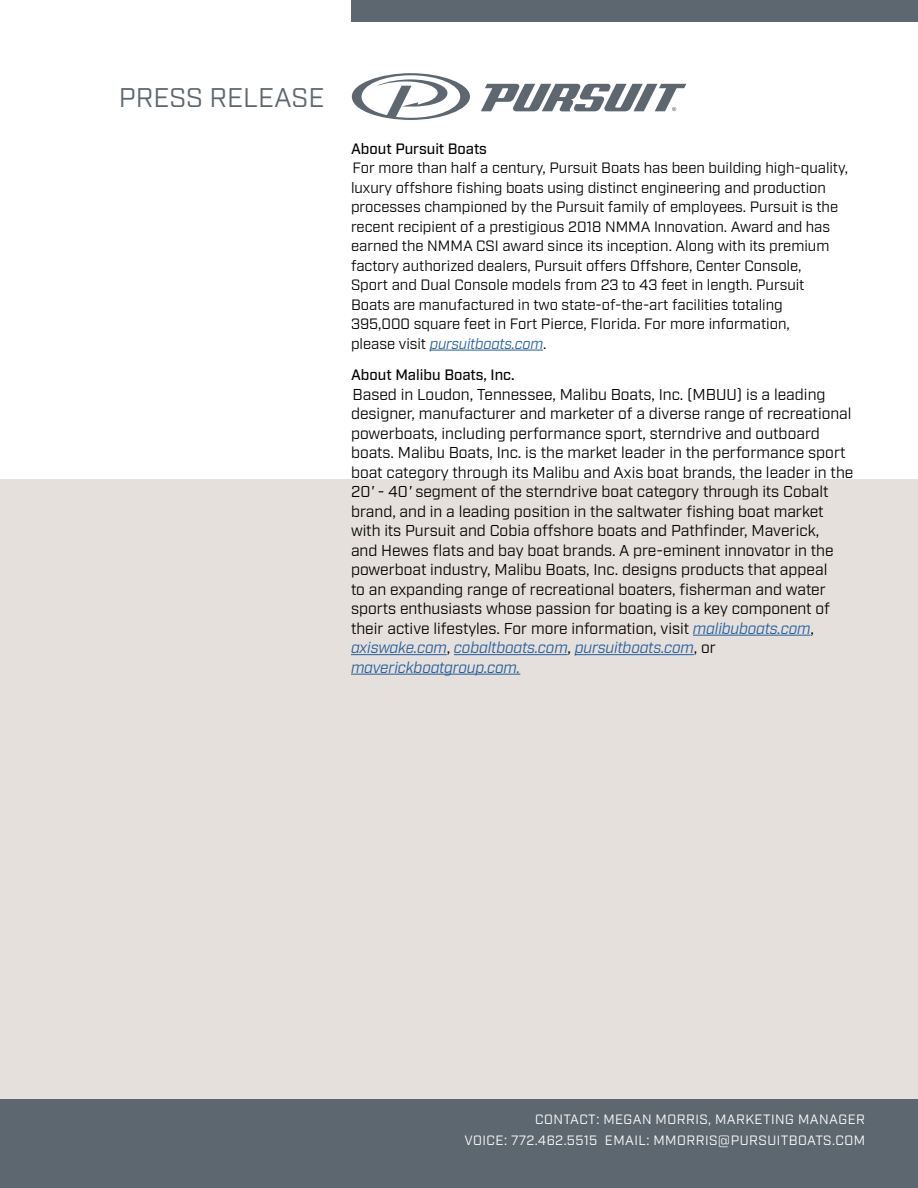
<style>
.page{position:relative;width:918px;height:1188px;background:#fff}
.page>*{position:absolute;margin:0;border:0;box-sizing:border-box;transform-origin:0 0}
.t1{font:27px "Industry";color:#5d6770}
.t2{font:15.75px/19.5px "Industry";color:#000}
.t3{font:15px/19.5px "Industry";color:#000}
.t4{font:500 15px "Industry";color:#000}
.t5{font:13.5px/21px "Industry";letter-spacing:.035em;color:#fff;text-align:right}
.s1{font-style:italic;color:#215e9e}
.s2{font-style:italic}
</style>
<div class="page">
<div style="left:0;top:480px;width:918px;height:654px;background:#e5e0dc"></div>
<div style="left:351px;top:0;width:567px;height:22px;background:#5d6770"></div>
<svg style="left:352px;top:73px;width:118px;height:47px"></svg>
<svg style="left:481px;top:84px;width:205px;height:27px"></svg>
<div style="left:0;top:1099px;width:918px;height:89px;background:#5d6770"></div>
<hr style="left:430px;top:350px;width:113px;height:1px;background:#215e9e">
<hr style="left:693px;top:635px;width:117px;height:1px;background:#215e9e">
<hr style="left:351px;top:654px;width:96px;height:1px;background:#215e9e">
<hr style="left:454px;top:654px;width:114px;height:1px;background:#215e9e">
<hr style="left:575px;top:654px;width:119px;height:1px;background:#215e9e">
<hr style="left:351px;top:674px;width:169px;height:1px;background:#215e9e">
<h1 class="t1" style="left:119px;top:82px;width:207px">PRESS RELEASE</h1>
<p class="t4" style="left:351px;top:139px;width:138px">About Pursuit Boats</p>
<p class="t3" style="left:351px;top:158px;width:499px">For more than half a century, Pursuit Boats has been building high-quality, luxury offshore fishing boats using distinct engineering and production processes championed by the Pursuit family of employees. Pursuit is the recent recipient of a prestigious 2018 NMMA Innovation. Award and has earned the NMMA CSI award since its inception. Along with its premium factory authorized dealers, Pursuit offers Offshore, Center Console,<br>Sport and Dual Console models from 23 to 43 feet in length. Pursuit<br>Boats are manufactured in two state-of-the-art facilities totaling<br>395,000 square feet in Fort Pierce, Florida. For more information,<br>please visit <span class="s1">pursuitboats.com</span>.</p>
<p class="t4" style="left:351px;top:366px;width:165px">About Malibu Boats, Inc.</p>
<p class="t2" style="left:351px;top:385px;width:504px">Based in Loudon, Tennessee, Malibu Boats, Inc. (MBUU) is a leading designer, manufacturer and marketer of a diverse range of recreational powerboats, including performance sport, sterndrive and outboard boats. Malibu Boats, Inc. is the market leader in the performance sport boat category through its Malibu and Axis boat brands, the leader in the 20<span class="s2">'</span> - 40<span class="s2">'</span> segment of the sterndrive boat category through its Cobalt brand, and in a leading position in the saltwater fishing boat market with its Pursuit and Cobia offshore boats and Pathfinder, Maverick,<br>and Hewes flats and bay boat brands. A pre-eminent innovator in the powerboat industry, Malibu Boats, Inc. designs products that appeal<br>to an expanding range of recreational boaters, fisherman and water sports enthusiasts whose passion for boating is a key component of their active lifestyles. For more information, visit <span class="s1">malibuboats.com</span>, <span class="s1">axiswake.com</span>, <span class="s1">cobaltboats.com</span>, <span class="s1">pursuitboats.com</span>, or <span class="s1">maverickboatgroup.com.</span></p>
<p class="t5" style="left:465px;top:1109px;width:402px">CONTACT: MEGAN MORRIS, MARKETING MANAGER<br>VOICE: 772.462.5515 EMAIL: MMORRIS@PURSUITBOATS.COM</p>
</div>
